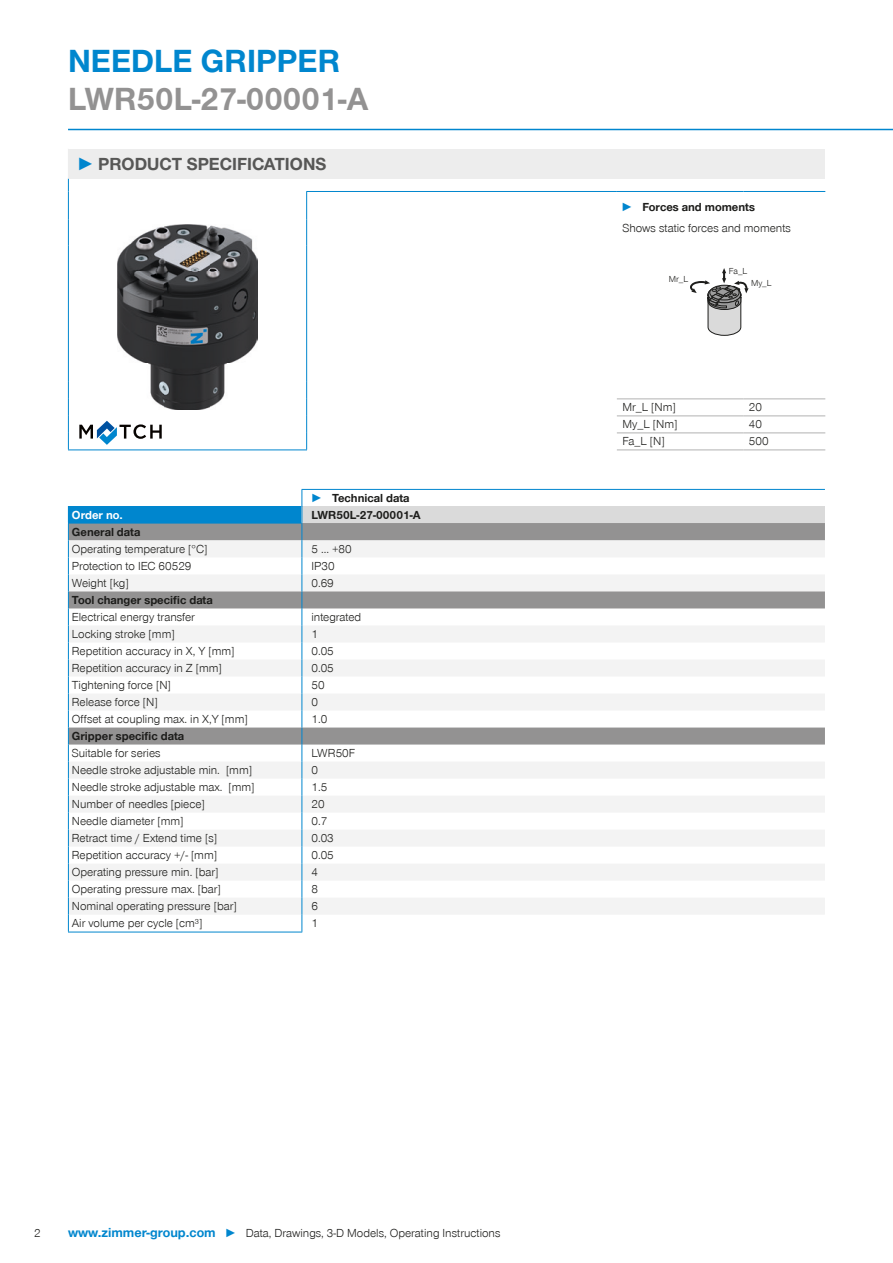
<style>
.page{position:relative;width:893px;height:1263px;background:#fff}
.page>*{position:absolute;margin:0;border:0;box-sizing:border-box;transform-origin:0 0}
.t1{font:700 33px "Zimmer Group Sans Global";color:#939292}
.t2{font:700 33px "Zimmer Group Sans Global";color:#0086ce}
.t3{font:700 18px "Zimmer Group Sans Global";color:#575756}
.t4{font:300 12px/20.9px "Zimmer Group Sans Global";color:#1d1d1b}
.t5{font:700 12px "Zimmer Group Sans Global";color:#1d1d1b}
.t6{font:700 12px "Zimmer Group Sans Global";color:#fff}
.t7{font:300 9px "Zimmer Group Sans Global";color:#1d1d1b}
.s1{font-family:"Zimmer Group Sans";color:#0086ce}
.s2{color:#0086ce}
.s3{font-weight:700;font-size:13.5px;color:#0086ce}
.s4{font-family:"Zimmer Group Sans";font-weight:700;color:#0086ce}
.s5{font-weight:700}
</style>
<div class="page">
<svg style="left:79px;top:421px;width:83px;height:24px"></svg>
<hr style="left:68px;top:129px;width:825px;height:1px;background:#0086ce">
<div style="left:68px;top:149px;width:757px;height:30px;background:#ededed"></div>
<hr style="left:68px;top:449px;width:239px;height:1px;background:#0086ce">
<hr style="left:306px;top:191px;width:311px;height:1px;background:#0086ce">
<hr style="left:617px;top:191px;width:126px;height:1px;background:#0086ce">
<hr style="left:743px;top:191px;width:82px;height:1px;background:#0086ce">
<hr style="left:617px;top:398px;width:126px;height:1px;background:#b2b2b2">
<hr style="left:743px;top:398px;width:82px;height:1px;background:#b2b2b2">
<hr style="left:617px;top:415px;width:126px;height:1px;background:#b2b2b2">
<hr style="left:743px;top:415px;width:82px;height:1px;background:#b2b2b2">
<hr style="left:617px;top:432px;width:126px;height:1px;background:#b2b2b2">
<hr style="left:743px;top:432px;width:82px;height:1px;background:#b2b2b2">
<svg style="left:306px;top:192px;width:1px;height:54px"></svg>
<hr style="left:68px;top:246px;width:1px;height:136px;background:#0086ce">
<hr style="left:306px;top:246px;width:1px;height:136px;background:#0086ce">
<svg style="left:68px;top:382px;width:1px;height:67px"></svg>
<svg style="left:306px;top:382px;width:1px;height:67px"></svg>
<svg style="left:68px;top:179px;width:1px;height:67px"></svg>
<hr style="left:617px;top:449px;width:126px;height:1px;background:#b2b2b2">
<hr style="left:743px;top:449px;width:82px;height:1px;background:#b2b2b2">
<img style="left:118px;top:225px;width:139px;height:185px">
<svg style="left:690px;top:268px;width:58px;height:68px"></svg>
<hr style="left:302px;top:489px;width:523px;height:1px;background:#0086ce">
<hr style="left:68px;top:932px;width:234px;height:1px;background:#0086ce">
<svg style="left:68px;top:490px;width:757px;height:442px"></svg>
<h1 class="t2" style="left:68px;top:42px;width:274px">NEEDLE GRIPPER</h1>
<h1 class="t1" style="left:68px;top:79px;width:302px">LWR50L-27-00001-A</h1>
<h2 class="t3" style="left:77px;top:153px;width:251px"><span class="s1">►</span> PRODUCT SPECIFICATIONS</h2>
<p class="t5" style="left:311px;top:491px;width:100px"><span class="s2">►</span> Technical data</p>
<p class="t6" style="left:72px;top:507px;width:52px">Order no.</p>
<p class="t5" style="left:311px;top:507px;width:111px">LWR50L-27-00001-A</p>
<p class="t5" style="left:72px;top:525px;width:70px">General data</p>
<p class="t4" style="left:72px;top:538px;width:137px">Operating temperature [°C]</p>
<p class="t4" style="left:311px;top:538px;width:42px">5 ... +80</p>
<p class="t4" style="left:72px;top:555px;width:121px">Protection to IEC 60529</p>
<p class="t4" style="left:311px;top:555px;width:25px">IP30</p>
<p class="t4" style="left:72px;top:572px;width:58px">Weight [kg]</p>
<p class="t4" style="left:311px;top:572px;width:24px">0.69</p>
<p class="t5" style="left:72px;top:593px;width:142px">Tool changer specific data</p>
<p class="t4" style="left:72px;top:606px;width:125px">Electrical energy transfer</p>
<p class="t4" style="left:311px;top:606px;width:51px">integrated</p>
<p class="t4" style="left:72px;top:623px;width:104px">Locking stroke [mm]</p>
<p class="t4" style="left:311px;top:623px;width:8px">1</p>
<p class="t4" style="left:72px;top:640px;width:164px">Repetition accuracy in X, Y [mm]</p>
<p class="t4" style="left:311px;top:640px;width:24px">0.05</p>
<p class="t4" style="left:72px;top:657px;width:152px">Repetition accuracy in Z [mm]</p>
<p class="t4" style="left:311px;top:657px;width:24px">0.05</p>
<p class="t4" style="left:72px;top:674px;width:101px">Tightening force [N]</p>
<p class="t4" style="left:311px;top:674px;width:15px">50</p>
<p class="t4" style="left:72px;top:691px;width:87px">Release force [N]</p>
<p class="t4" style="left:311px;top:691px;width:8px">0</p>
<p class="t4" style="left:72px;top:708px;width:177px">Offset at coupling max. in X,Y [mm]</p>
<p class="t4" style="left:311px;top:708px;width:17px">1.0</p>
<p class="t5" style="left:72px;top:729px;width:114px">Gripper specific data</p>
<p class="t4" style="left:72px;top:742px;width:90px">Suitable for series</p>
<p class="t4" style="left:311px;top:742px;width:45px">LWR50F</p>
<p class="t4" style="left:72px;top:759px;width:182px">Needle stroke adjustable min. [mm]</p>
<p class="t4" style="left:311px;top:759px;width:8px">0</p>
<p class="t4" style="left:72px;top:776px;width:184px">Needle stroke adjustable max. [mm]</p>
<p class="t4" style="left:311px;top:776px;width:17px">1.5</p>
<p class="t4" style="left:72px;top:793px;width:134px">Number of needles [piece]</p>
<p class="t4" style="left:311px;top:793px;width:15px">20</p>
<p class="t4" style="left:72px;top:810px;width:113px">Needle diameter [mm]</p>
<p class="t4" style="left:311px;top:810px;width:17px">0.7</p>
<p class="t4" style="left:72px;top:827px;width:147px">Retract time / Extend time [s]</p>
<p class="t4" style="left:311px;top:827px;width:24px">0.03</p>
<p class="t4" style="left:72px;top:844px;width:147px">Repetition accuracy +/- [mm]</p>
<p class="t4" style="left:311px;top:844px;width:24px">0.05</p>
<p class="t4" style="left:72px;top:861px;width:148px">Operating pressure min. [bar]</p>
<p class="t4" style="left:311px;top:861px;width:8px">4</p>
<p class="t4" style="left:72px;top:878px;width:151px">Operating pressure max. [bar]</p>
<p class="t4" style="left:311px;top:878px;width:8px">8</p>
<p class="t4" style="left:72px;top:895px;width:166px">Nominal operating pressure [bar]</p>
<p class="t4" style="left:311px;top:895px;width:8px">6</p>
<p class="t4" style="left:72px;top:912px;width:132px">Air volume per cycle [cm³]</p>
<p class="t4" style="left:311px;top:912px;width:8px">1</p>
<p class="t4" style="left:34px;top:1222px;width:8px">2</p>
<p class="t4" style="left:68px;top:1222px;width:434px"><span class="s3">www.zimmer-group.com</span> <span class="s2">►</span> Data, Drawings, 3-D Models, Operating Instructions</p>
<p class="t4" style="left:621px;top:196px;width:171px"><span class="s4">►</span> <span class="s5">Forces and moments<br></span>Shows static forces and moments</p>
<p class="t7" style="left:669px;top:274px;width:21px">Mr_L</p>
<p class="t7" style="left:729px;top:266px;width:20px">Fa_L</p>
<p class="t7" style="left:751px;top:278px;width:22px">My_L</p>
<p class="t4" style="left:622px;top:397px;width:55px">Mr_L [Nm]</p>
<p class="t4" style="left:749px;top:397px;width:15px">20</p>
<p class="t4" style="left:622px;top:414px;width:57px">My_L [Nm]</p>
<p class="t4" style="left:749px;top:414px;width:15px">40</p>
<p class="t4" style="left:622px;top:431px;width:44px">Fa_L [N]</p>
<p class="t4" style="left:749px;top:431px;width:21px">500</p>
</div>
